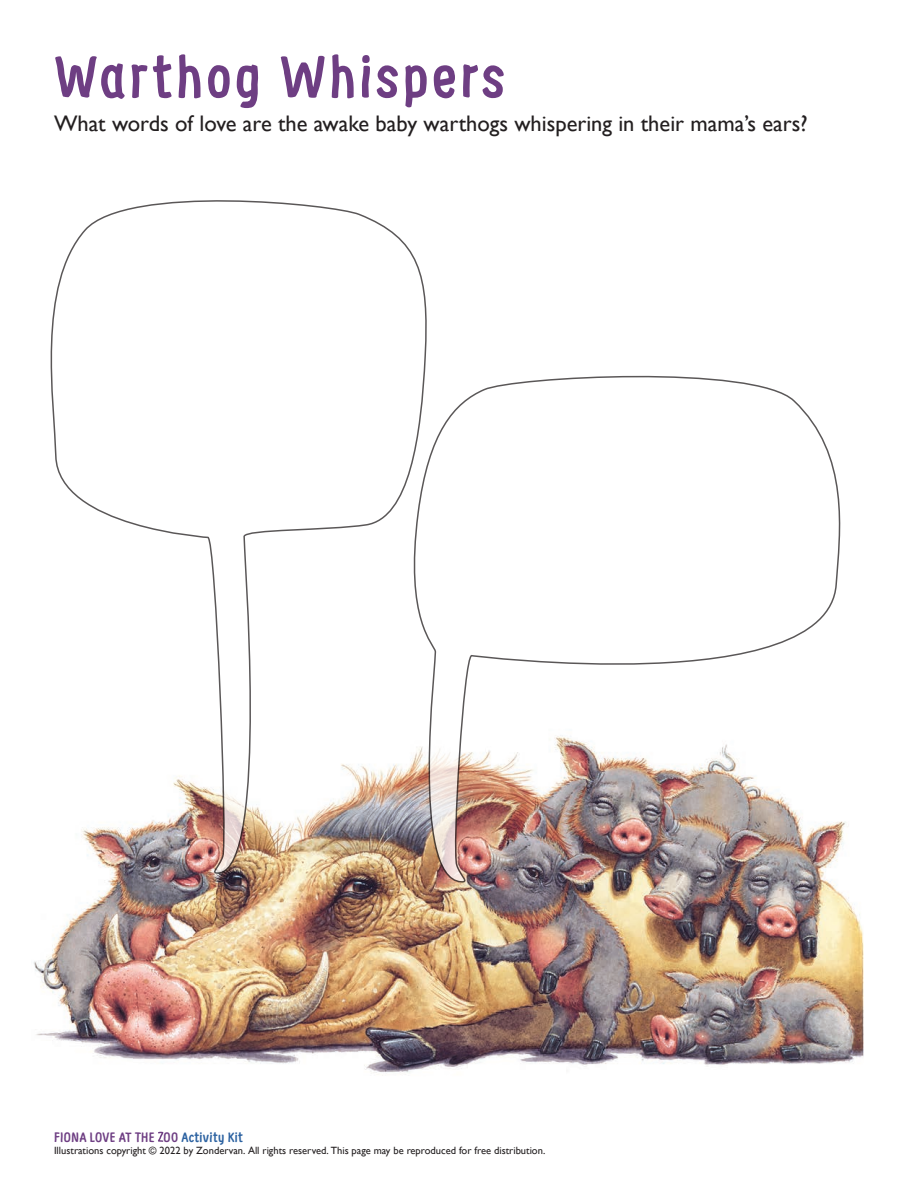
<style>
.page{position:relative;width:918px;height:1188px;background:#fff}
.page>*{position:absolute;margin:0;border:0;box-sizing:border-box;transform-origin:0 0}
.NewMainHead{font:700 58.5px "Supernettcn";letter-spacing:.06em;color:#6e3e83}
.Instructions{font:22.5px "Gill Sans";color:#231f20}
.t1{font:700 13.5px "Supernettcn";letter-spacing:.02em;color:#6e3e83;scale:1.05 1}
.t2{font:10.5px "Gill Sans";color:#231f20}
.s1{color:#2c62a1}
</style>
<div class="page">
<svg style="left:158px;top:1132px;width:5px;height:10px"></svg>
<img style="left:33px;top:875px;width:831px;height:198px">
<svg style="left:402px;top:375px;width:449px;height:509px"></svg>
<svg style="left:50px;top:200px;width:379px;height:675px"></svg>
<p class="NewMainHead" style="left:54px;top:38px;width:453px">Warthog Whispers</p>
<p class="Instructions" style="left:54px;top:110px;width:755px">What words of love are the awake baby warthogs whispering in their mama’s ears?</p>
<p class="t1" style="left:54px;top:1128px;width:182px">FIONA LOVE AT THE OO <span class="s1">Activity Kit</span></p>
<p class="t2" style="left:54px;top:1145px;width:493px">Illustrations copyright © 2022 by Zondervan. All rights reserved. This page may be reproduced for free distribution.</p>
</div>
